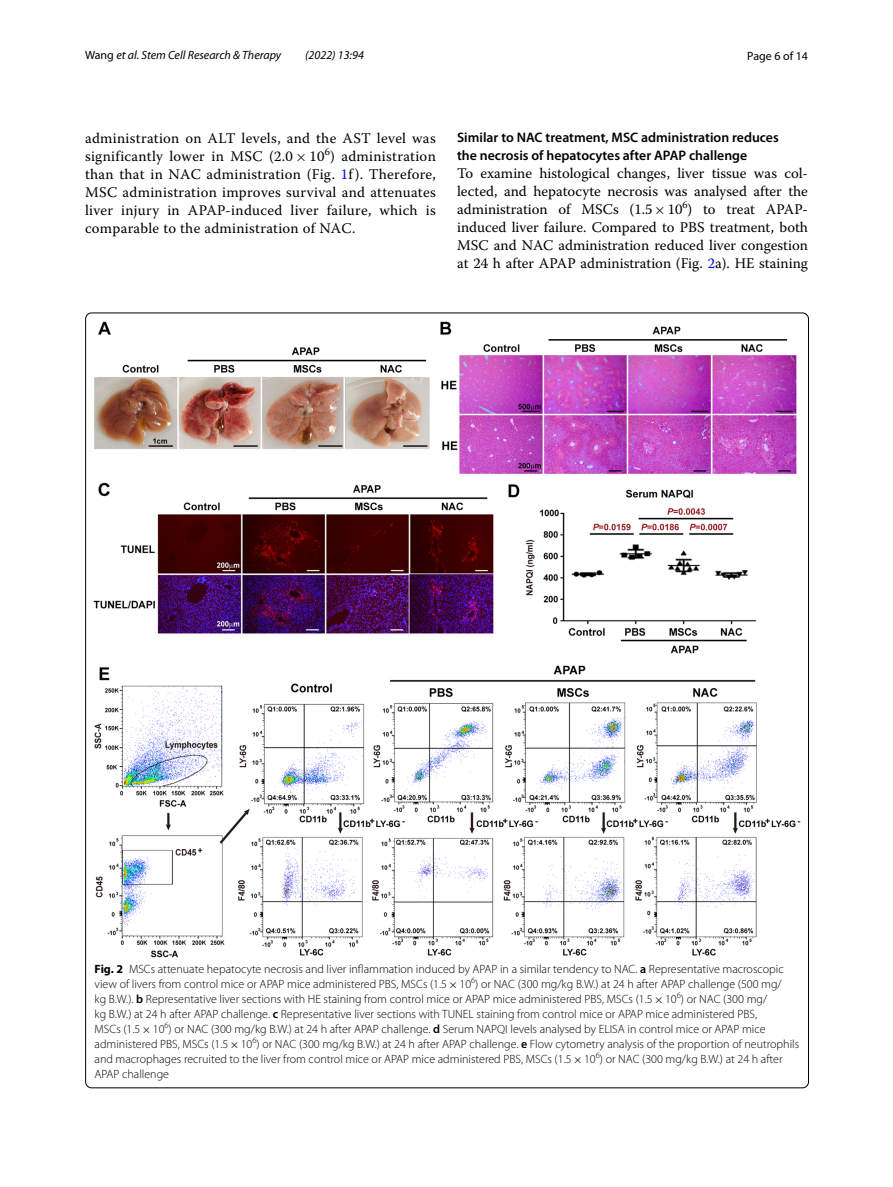
<style>
.page{position:relative;width:893px;height:1187px;background:#fff}
.page>*{position:absolute;margin:0;border:0;box-sizing:border-box;transform-origin:0 0}
.t1{font:14.7px/18px "Warnock Pro";letter-spacing:.01em;color:#000;text-align:justify}
.t2{font:600 13.8px/18px "Myriad Pro";color:#000}
.t3{font:300 12px/15px "Myriad Pro";color:#000}
.t4{font:italic 12px "Myriad Pro";color:#000}
.t5{font:12px "Myriad Pro";color:#000}
.s1{font-style:normal}
.s2{font-family:"MTSY"}
.s3{color:#00f}
.s4{font-weight:700}
.s5{font-weight:600}
.s6{font-family:"MTSY";font-weight:400}
</style>
<div class="page">
<img style="left:93px;top:322px;width:708px;height:635px">
<p class="t4" style="left:85px;top:48px;width:198px"><span class="s1">Wang</span> et al. Stem Cell Research &amp; Therapy</p>
<p class="t4" style="left:305px;top:48px;width:60px">(2022) 13:94</p>
<p class="t5" style="left:747px;top:48px;width:62px">Page 6 of 14</p>
<p class="t1" style="left:85px;top:128px;width:352px">administration on ALT levels, and the AST level was significantly lower in MSC (2.0 <span class="s2">×</span> -10<sup>6</sup>) administration than that in NAC administration (Fig. <span class="s3">1</span>f). Therefore, MSC administration improves survival and attenuates liver injury in APAP-induced liver failure, which is comparable to the administration of NAC.</p>
<p class="t2" style="left:457px;top:128px;width:323px">Similar to NAC treatment, MSC administration reduces the necrosis of hepatocytes after APAP challenge</p>
<p class="t1" style="left:457px;top:164px;width:352px">To examine histological changes, liver tissue was col&shy;lected, and hepatocyte necrosis was analysed after the administration of MSCs (1.5<span class="s2">×</span> -10<sup>6</sup>) to treat APAP&shy;induced liver failure. Compared to PBS treatment, both MSC and NAC administration reduced liver congestion at 24 h after APAP administration (Fig. <span class="s3">2</span>a). HE staining</p>
<p class="t3" style="left:95px;top:961px;width:706px"><span class="s4">Fig. 2</span> MSCs attenuate hepatocyte necrosis and liver inflammation induced by APAP in a similar tendency to NAC. <span class="s5">a</span> Representative macroscopic view of livers from control mice or APAP mice administered PBS, MSCs (1.5<span class="s6">×</span> -10<sup>6</sup>) or NAC (300 mg/kg B.W.) at 24 h after APAP challenge (500 mg/<br>kg B.W.). <span class="s5">b</span> Representative liver sections with HE staining from control mice or APAP mice administered PBS, MSCs (1.5<span class="s6">×</span> -10<sup>6</sup>) or NAC (300 mg/<br>kg B.W.) at 24 h after APAP challenge. <span class="s5">c</span> Representative liver sections with TUNEL staining from control mice or APAP mice administered PBS,<br>MSCs (1.5<span class="s6">×</span> -10<sup>6</sup>) or NAC (300 mg/kg B.W.) at 24 h after APAP challenge. <span class="s5">d</span> Serum NAPQI levels analysed by ELISA in control mice or APAP mice administered PBS, MSCs (1.5<span class="s6">×</span> -10<sup>6</sup>) or NAC (300 mg/kg B.W.) at 24 h after APAP challenge. <span class="s5">e</span> Flow cytometry analysis of the proportion of neutrophils and macrophages recruited to the liver from control mice or APAP mice administered PBS, MSCs (1.5<span class="s6">×</span> -10<sup>6</sup>) or NAC (300 mg/kg B.W.) at 24 h after APAP challenge</p>
</div>
